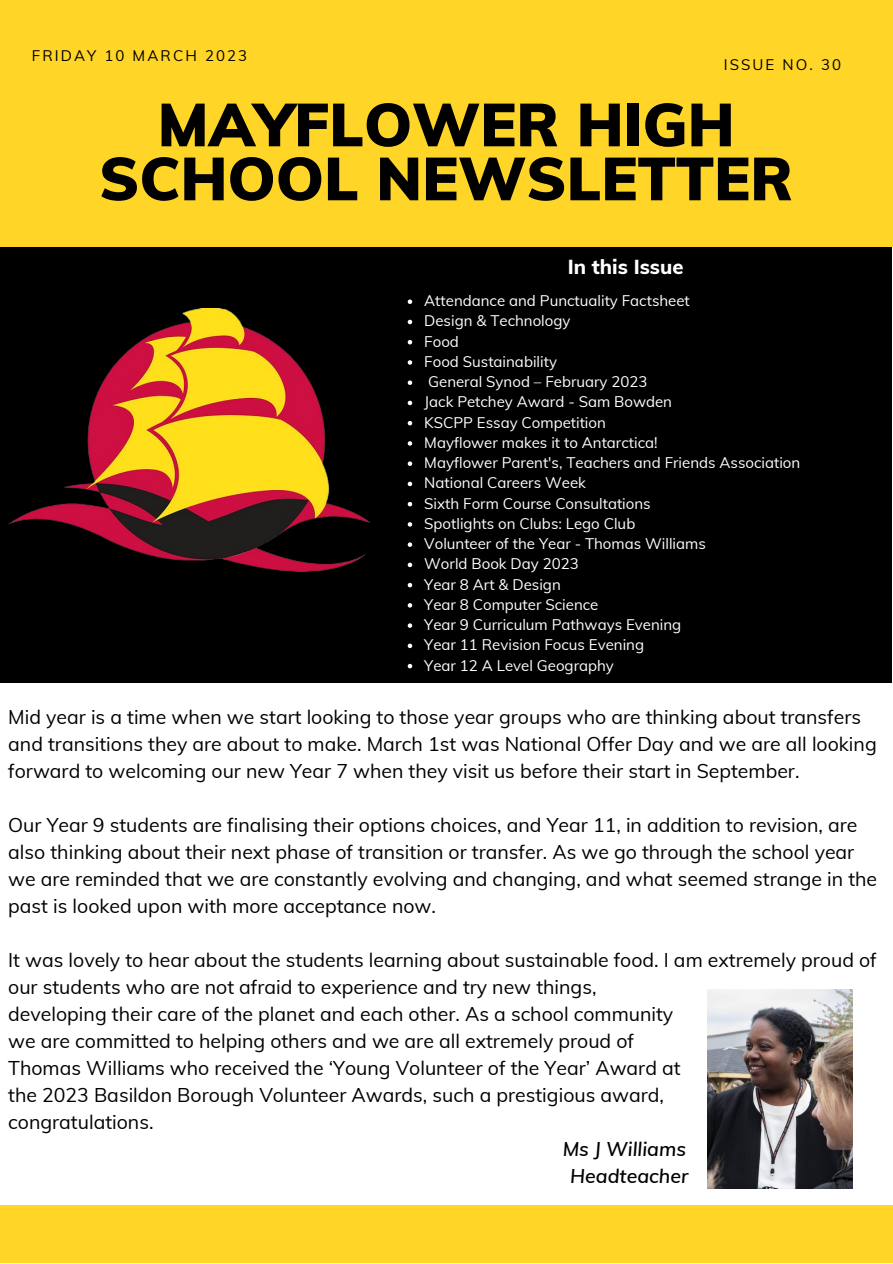
<style>
.page{position:relative;width:893px;height:1264px;background:#fff}
.page>*{position:absolute;margin:0;border:0;box-sizing:border-box;transform-origin:0 0}
.t1{font:900 60px/54px "Muli";color:#000;text-align:center}
.t2{font:800 20.25px "Muli";color:#fff}
.t3{font:19.5px/27px "Muli";color:#000}
.t4{font:italic 600 19.5px/27px "Muli";color:#000;text-align:center}
.t5{font:15px/20.2px "Muli";color:#fff}
.t6{font:15px "Muli";letter-spacing:.14em;color:#000}
</style>
<div class="page">
<div style="left:0;top:246px;width:891px;height:437px;background:#000"></div>
<div style="left:0;top:0;width:892px;height:246px;background:#ffd527"></div>
<div style="left:0;top:1205px;width:892px;height:57px;background:#ffd527"></div>
<img style="left:8px;top:309px;width:362px;height:263px">
<img style="left:707px;top:989px;width:145px;height:199px">
<svg style="left:407px;top:299px;width:5px;height:5px"></svg>
<svg style="left:407px;top:320px;width:5px;height:4px"></svg>
<svg style="left:407px;top:340px;width:5px;height:4px"></svg>
<svg style="left:407px;top:360px;width:5px;height:5px"></svg>
<svg style="left:407px;top:380px;width:5px;height:5px"></svg>
<svg style="left:407px;top:401px;width:5px;height:4px"></svg>
<svg style="left:407px;top:421px;width:5px;height:4px"></svg>
<svg style="left:407px;top:441px;width:5px;height:4px"></svg>
<svg style="left:407px;top:461px;width:5px;height:5px"></svg>
<svg style="left:407px;top:481px;width:5px;height:5px"></svg>
<svg style="left:407px;top:502px;width:5px;height:4px"></svg>
<svg style="left:407px;top:522px;width:5px;height:4px"></svg>
<svg style="left:407px;top:542px;width:5px;height:5px"></svg>
<svg style="left:407px;top:562px;width:5px;height:5px"></svg>
<svg style="left:407px;top:583px;width:5px;height:4px"></svg>
<svg style="left:407px;top:603px;width:5px;height:4px"></svg>
<svg style="left:407px;top:623px;width:5px;height:5px"></svg>
<svg style="left:407px;top:643px;width:5px;height:5px"></svg>
<svg style="left:407px;top:664px;width:5px;height:4px"></svg>
<p class="t6" style="left:32px;top:46px;width:217px">FRIDAY 10 MARCH 2023</p>
<p class="t6" style="left:723px;top:55px;width:119px">ISSUE NO. 30</p>
<h1 class="t1" style="left:99px;top:97px;width:695px">MAYFLOWER HIGH<br>SCHOOL NEWSLETTER</h1>
<p class="t2" style="left:567px;top:253px;width:117px">In this Issue</p>
<p class="t5" style="left:424px;top:290px;width:377px">Attendance and Punctuality Factsheet<br>Design &amp; Technology<br>Food<br>Food Sustainability<br>General Synod – February 2023<br>Jack Petchey Award - Sam Bowden<br>KSCPP Essay Competition<br>Mayflower makes it to Antarctica!<br>Mayflower Parent's, Teachers and Friends Association<br>National Careers Week<br>Sixth Form Course Consultations<br>Spotlights on Clubs: Lego Club<br>Volunteer of the Year - Thomas Williams<br>World Book Day 2023<br>Year 8 Art &amp; Design<br>Year 8 Computer Science<br>Year 9 Curriculum Pathways Evening<br>Year 11 Revision Focus Evening<br>Year 12 A Level Geography</p>
<p class="t3" style="left:8px;top:703px;width:870px">Mid year is a time when we start looking to those year groups who are thinking about transfers and transitions they are about to make. March 1st was National Offer Day and we are all looking forward to welcoming our new Year 7 when they visit us before their start in September.</p>
<p class="t3" style="left:8px;top:811px;width:870px">Our Year 9 students are finalising their options choices, and Year 11, in addition to revision, are also thinking about their next phase of transition or transfer. As we go through the school year we are reminded that we are constantly evolving and changing, and what seemed strange in the past is looked upon with more acceptance now.</p>
<p class="t3" style="left:8px;top:946px;width:870px">It was lovely to hear about the students learning about sustainable food. I am extremely proud of our students who are not afraid to experience and try new things,<br>developing their care of the planet and each other. As a school community<br>we are committed to helping others and we are all extremely proud of<br>Thomas Williams who received the ‘Young Volunteer of the Year’ Award at<br>the 2023 Basildon Borough Volunteer Awards, such a prestigious award,<br>congratulations.</p>
<p class="t4" style="left:562px;top:1135px;width:127px">Ms J Williams<br>Headteacher</p>
</div>
